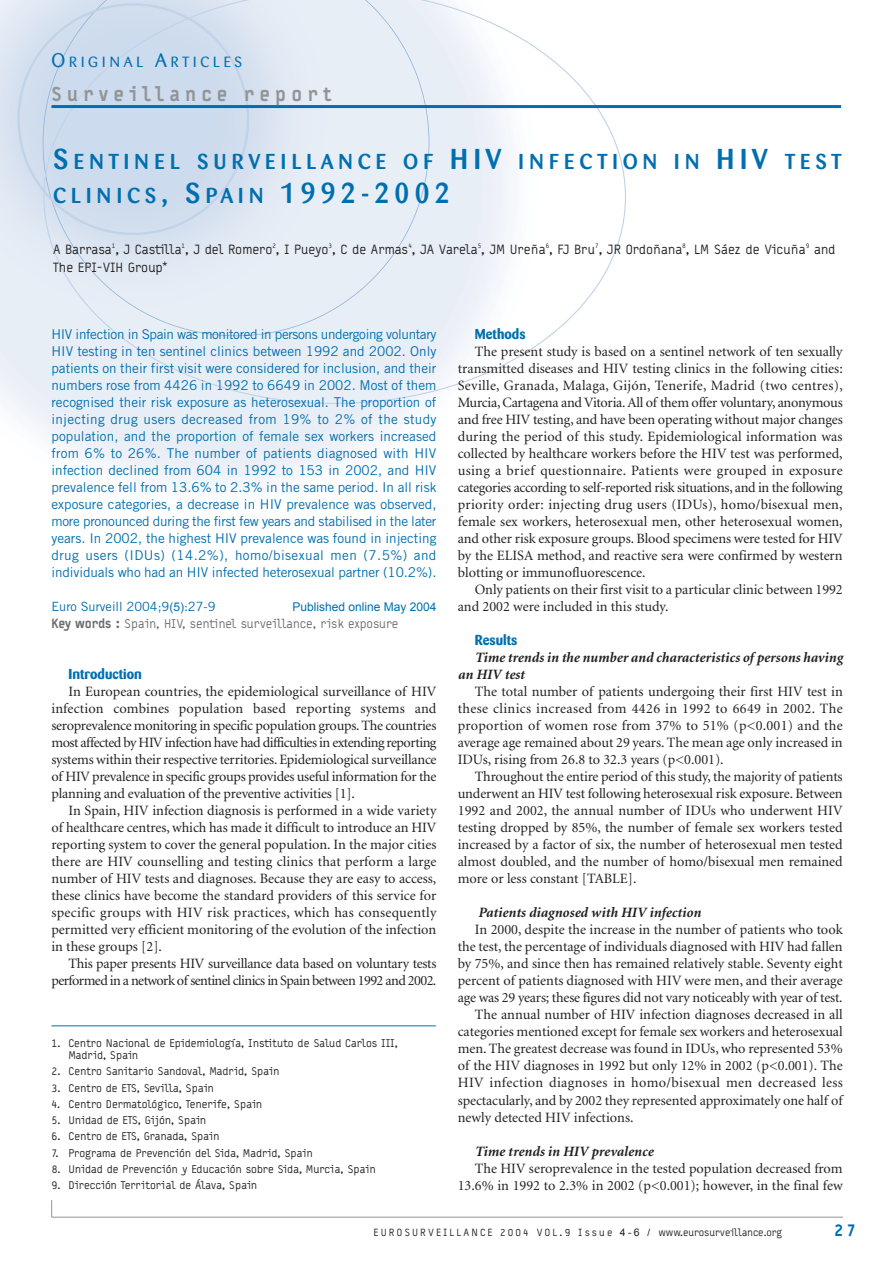
<style>
.page{position:relative;width:893px;height:1262px;background:#fff}
.page>*{position:absolute;margin:0;border:0;box-sizing:border-box;transform-origin:0 0}
.t1{font:500 21.3px/34px "Barmeno";letter-spacing:.24em;color:#006faf}
.t2{font:900 19.5px "Typestar";letter-spacing:.255em;color:#939497}
.t3{font:900 16.5px "Typestar";color:#006faf}
.t4{font:14.7px "Barmeno";letter-spacing:.265em;color:#006faf}
.t5{font:14.25px/17px "Minion";color:#231f1f;text-align:justify}
.t6{font:italic 700 14.25px/17px "Minion";color:#231f1f}
.t7{font:14.25px/17px "Minion";letter-spacing:-.035em;color:#231f1f;text-align:right}
.t8{font:14.25px "Minion";letter-spacing:.025em;color:#231f1f}
.t9{font:700 14.25px "Barmeno";color:#006faf}
.t10{font:13.5px/17px "Trade Gothic";letter-spacing:-.005em;color:#006faf;text-align:justify}
.t11{font:13.5px/18px "Typestar";letter-spacing:-.01em;color:#231f1f}
.t12{font:12.75px "Typestar";letter-spacing:-.015em;color:#6c6d70}
.t13{font:12.75px "Trade Gothic";color:#006faf}
.t14{font:12px "Arial";color:#006faf}
.t15{font:11.25px/12px "Typestar";letter-spacing:-.01em;color:#231f1f}
.t16{font:10.5px "Typestar";letter-spacing:.17em;color:#231f1f}
.s1{font-size:19.5px}
.s2{font-size:28.5px}
.s3{font-family:"Arial";font-size:12px}
.s4{font-weight:900}
.s5{font-family:"Arial"}
</style>
<div class="page">
<svg style="left:17px;top:3px;width:26px;height:232px;background:#d5e0ef"></svg>
<svg style="left:43px;top:0;width:583px;height:404px"></svg>
<hr style="left:51px;top:105px;width:790px;height:3px;background:#006faf">
<hr style="left:52px;top:1216px;width:791px;height:1px;background:#939497">
<svg style="left:51px;top:1200px;width:1px;height:17px"></svg>
<hr style="left:51px;top:1025px;width:385px;height:1px;background:#006faf">
<p class="t4" style="left:51px;top:56px;width:192px"><span class="s1">O</span>RIGINAL <span class="s1">A</span>RTICLES</p>
<h2 class="t2" style="left:51px;top:86px;width:282px">Surveillance report</h2>
<h1 class="t1" style="left:53px;top:146px;width:790px"><span class="s2">S</span>ENTINEL SURVEILLANCE OF <span class="s2">HIV</span> INFECTION IN <span class="s2">HIV</span> TEST<br>CLINICS<span class="s2">, S</span>PAIN <span class="s2">1992-2002</span></h1>
<p class="t11" style="left:53px;top:242px;width:783px">A Barrasa<sup>1</sup>, J Castilla<sup>1</sup>, J del Romero<sup>2</sup>, I Pueyo<sup>3</sup>, C de Armas<sup>4</sup>, JA Varela<sup>5</sup>, JM Ureña<sup>6</sup>, FJ Bru<sup>7</sup>, JR Ordoñana<sup>8</sup>, LM Sáez de Vicuña<sup>9</sup> and<br>The EPI-VIH Group*</p>
<p class="t10" style="left:51px;top:327px;width:386px">HIV infection in Spain was monitored in persons undergoing voluntary HIV testing in ten sentinel clinics between 1992 and 2002. Only patients on their first visit were considered for inclusion, and their numbers rose from 4426 in 1992 to 6649 in 2002. Most of them recognised their risk exposure as heterosexual. The proportion of injecting drug users decreased from 19% to 2% of the study population, and the proportion of female sex workers increased from 6% to 26%. The number of patients diagnosed with HIV infection declined from 604 in 1992 to 153 in 2002, and HIV prevalence fell from 13.6% to 2.3% in the same period. In all risk exposure categories, a decrease in HIV prevalence was observed, more pronounced during the first few years and stabilised in the later years. In 2002, the highest HIV prevalence was found in injecting drug users (IDUs) (14.2%), homo/bisexual men (7.5%) and individuals who had an HIV infected heterosexual partner (10.2%).</p>
<p class="t13" style="left:51px;top:602px;width:166px">Euro Surveill 2004;9<span class="s3">(5)</span>:27-9</p>
<p class="t14" style="left:292px;top:599px;width:146px">Published online May 2004</p>
<p class="t12" style="left:51px;top:620px;width:348px"><span class="s4">Key words :</span> Spain, HIV, sentinel surveillance, risk exposure</p>
<p class="t9" style="left:68px;top:669px;width:75px">Introduction</p>
<p class="t5" style="left:51px;top:684px;width:386px;text-indent:17px">In European countries, the epidemiological surveillance of HIV infection combines population based reporting systems and seroprevalence monitoring in specific population groups. The countries most affected by HIV infection have had difficulties in extending reporting systems within their respective territories. Epidemiological surveillance of HIV prevalence in specific groups provides useful information for the planning and evaluation of the preventive activities [1].</p>
<p class="t5" style="left:51px;top:803px;width:386px;text-indent:17px">In Spain, HIV infection diagnosis is performed in a wide variety of healthcare centres, which has made it difficult to introduce an HIV reporting system to cover the general population. In the major cities there are HIV counselling and testing clinics that perform a large number of HIV tests and diagnoses. Because they are easy to access, these clinics have become the standard providers of this service for specific groups with HIV risk practices, which has consequently permitted very efficient monitoring of the evolution of the infection in these groups [2].</p>
<p class="t7" style="left:51px;top:956px;width:386px">This paper presents HIV surveillance data based on voluntary tests performed in a network of sentinel clinics in Spain between 1992 and 2002.</p>
<p class="t15" style="left:68px;top:1039px;width:331px;text-indent:-17px">1. Centro Nacional de Epidemiología, Instituto de Salud Carlos III,<br>Madrid, Spain</p>
<p class="t15" style="left:51px;top:1067px;width:229px">2. Centro Sanitario Sandoval, Madrid, Spain</p>
<p class="t15" style="left:51px;top:1083px;width:164px">3. Centro de ETS, Sevilla, Spain</p>
<p class="t15" style="left:51px;top:1099px;width:212px">4. Centro Dermatológico, Tenerife, Spain</p>
<p class="t15" style="left:51px;top:1116px;width:156px">5. Unidad de ETS, Gijón, Spain</p>
<p class="t15" style="left:51px;top:1132px;width:170px">6. Centro de ETS, Granada, Spain</p>
<p class="t15" style="left:51px;top:1148px;width:263px">7. Programa de Prevención del Sida, Madrid, Spain</p>
<p class="t15" style="left:51px;top:1164px;width:326px">8. Unidad de Prevención y Educación sobre Sida, Murcia, Spain</p>
<p class="t15" style="left:51px;top:1181px;width:207px">9. Dirección Territorial de Álava, Spain</p>
<p class="t9" style="left:475px;top:329px;width:52px">Methods</p>
<p class="t5" style="left:458px;top:344px;width:386px;text-indent:17px">The present study is based on a sentinel network of ten sexually transmitted diseases and HIV testing clinics in the following cities:<br>Seville, Granada, Malaga, Gijón, Tenerife, Madrid (two centres), Murcia, Cartagena and Vitoria. All of them offer voluntary, anonymous and free HIV testing, and have been operating without major changes during the period of this study. Epidemiological information was collected by healthcare workers before the HIV test was performed, using a brief questionnaire. Patients were grouped in exposure categories according to self-reported risk situations, and in the following priority order: injecting drug users (IDUs), homo/bisexual men, female sex workers, heterosexual men, other heterosexual women, and other risk exposure groups. Blood specimens were tested for HIV by the ELISA method, and reactive sera were confirmed by western blotting or immunofluorescence.</p>
<p class="t5" style="left:458px;top:582px;width:386px;text-indent:17px">Only patients on their first visit to a particular clinic between 1992 and 2002 were included in this study.</p>
<p class="t9" style="left:475px;top:635px;width:44px">Results</p>
<p class="t6" style="left:458px;top:650px;width:386px;text-indent:17px">Time trends in the number and characteristics of persons having an HIV test</p>
<p class="t5" style="left:458px;top:684px;width:386px;text-indent:17px">The total number of patients undergoing their first HIV test in these clinics increased from 4426 in 1992 to 6649 in 2002. The proportion of women rose from 37% to 51% (p&lt;0.001) and the average age remained about 29 years. The mean age only increased in IDUs, rising from 26.8 to 32.3 years (p&lt;0.001).</p>
<p class="t5" style="left:458px;top:769px;width:386px;text-indent:17px">Throughout the entire period of this study, the majority of patients underwent an HIV test following heterosexual risk exposure. Between 1992 and 2002, the annual number of IDUs who underwent HIV testing dropped by 85%, the number of female sex workers tested increased by a factor of six, the number of heterosexual men tested almost doubled, and the number of homo/bisexual men remained more or less constant [TABLE].</p>
<p class="t6" style="left:478px;top:905px;width:224px">Patients diagnosed with HIV infection</p>
<p class="t5" style="left:475px;top:922px;width:369px">In 2000, despite the increase in the number of patients who took</p>
<p class="t5" style="left:457px;top:939px;width:386px">the test, the percentage of individuals diagnosed with HIV had fallen</p>
<p class="t5" style="left:457px;top:956px;width:386px">by 75%, and since then has remained relatively stable. Seventy eight</p>
<p class="t5" style="left:458px;top:973px;width:386px">percent of patients diagnosed with HIV were men, and their average</p>
<p class="t5" style="left:458px;top:990px;width:386px">age was 29 years; these figures did not vary noticeably with year of test.</p>
<p class="t5" style="left:475px;top:1007px;width:369px">The annual number of HIV infection diagnoses decreased in all</p>
<p class="t5" style="left:458px;top:1024px;width:386px">categories mentioned except for female sex workers and heterosexual</p>
<p class="t5" style="left:458px;top:1041px;width:386px">men. The greatest decrease was found in IDUs, who represented 53%</p>
<p class="t5" style="left:458px;top:1058px;width:386px">of the HIV diagnoses in 1992 but only 12% in 2002 (p&lt;0.001). The</p>
<p class="t8" style="left:458px;top:1077px;width:386px">HIV infection diagnoses in homo/bisexual men decreased less</p>
<p class="t5" style="left:458px;top:1092px;width:386px">spectacularly, and by 2002 they represented approximately one half of</p>
<p class="t5" style="left:458px;top:1109px;width:177px">newly detected HIV infections.</p>
<p class="t6" style="left:475px;top:1143px;width:180px">Time trends in HIV prevalence</p>
<p class="t5" style="left:458px;top:1160px;width:386px;text-align:right">The HIV seroprevalence in the tested population decreased from<br>13.6% in 1992 to 2.3% in 2002 (p&lt;0.001); however, in the final few</p>
<p class="t16" style="left:373px;top:1229px;width:410px">EUROSURVEILLANCE 2004 VOL.9 Issue <span class="s5">4-6</span> / www.eurosurveillance.org</p>
<p class="t3" style="left:834px;top:1224px;width:23px">27</p>
</div>
